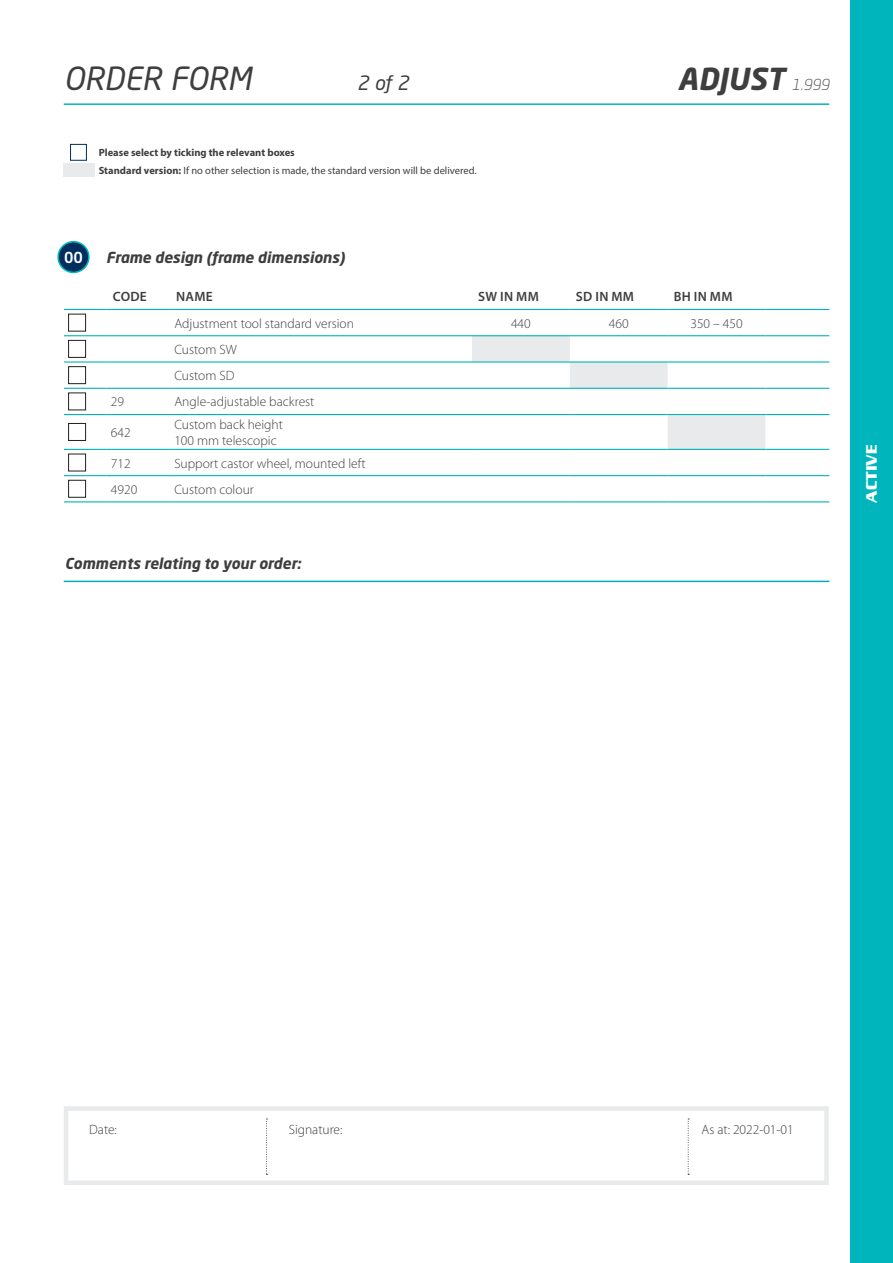
<style>
.page{position:relative;width:893px;height:1263px;background:#fff}
.page>*{position:absolute;margin:0;border:0;box-sizing:border-box;transform-origin:0 0}
.t1{font:italic 31.5px "Neo Sans Std";color:#3e3e3f}
.t2{font:italic 700 30px "Neo Sans Std";color:#3e3e3f}
.t3{font:italic 19.5px "Neo Sans Std";color:#3e3e3f}
.t4{font:italic 700 15px "Neo Sans Std";color:#3e3e3f}
.t5{font:700 15px "Enter Sansman";color:#fff}
.t6{font:500 15px "Neo Sans Std";color:#fff}
.t7{font:300 13.5px/26.2px "Myriad Pro";color:#3e3e3f}
.t8{font:600 13.5px "Myriad Pro";letter-spacing:.02em;color:#3e3e3f}
.t9{font:10.5px/17.4px "Myriad Pro";color:#3e3e3f}
.s1{font-weight:300;font-size:15px}
.s2{font-weight:700}
</style>
<div class="page">
<div style="left:850px;top:0;width:43px;height:1263px;background:#00b6bc"></div>
<hr style="left:64px;top:103px;width:765px;height:2px;background:#00b6bc">
<div style="left:70px;top:144px;width:17px;height:17px;border:1px solid #002e5e"></div>
<div style="left:64px;top:163px;width:31px;height:14px;background:#e9eaeb"></div>
<svg style="left:472px;top:336px;width:293px;height:113px"></svg>
<hr style="left:64px;top:309px;width:43px;height:1px;background:#00b6bc">
<hr style="left:107px;top:309px;width:63px;height:1px;background:#00b6bc">
<hr style="left:170px;top:309px;width:302px;height:1px;background:#00b6bc">
<hr style="left:472px;top:309px;width:98px;height:1px;background:#00b6bc">
<hr style="left:570px;top:309px;width:98px;height:1px;background:#00b6bc">
<hr style="left:668px;top:309px;width:97px;height:1px;background:#00b6bc">
<hr style="left:765px;top:309px;width:64px;height:1px;background:#00b6bc">
<hr style="left:64px;top:335px;width:43px;height:1px;background:#00b6bc">
<hr style="left:107px;top:335px;width:63px;height:1px;background:#00b6bc">
<hr style="left:170px;top:335px;width:302px;height:1px;background:#00b6bc">
<hr style="left:472px;top:335px;width:98px;height:1px;background:#00b6bc">
<hr style="left:570px;top:335px;width:98px;height:1px;background:#00b6bc">
<hr style="left:668px;top:335px;width:97px;height:1px;background:#00b6bc">
<hr style="left:765px;top:335px;width:64px;height:1px;background:#00b6bc">
<hr style="left:64px;top:361px;width:43px;height:2px;background:#00b6bc">
<hr style="left:107px;top:361px;width:63px;height:2px;background:#00b6bc">
<hr style="left:170px;top:361px;width:302px;height:2px;background:#00b6bc">
<hr style="left:472px;top:361px;width:98px;height:2px;background:#00b6bc">
<hr style="left:570px;top:361px;width:98px;height:2px;background:#00b6bc">
<hr style="left:668px;top:361px;width:97px;height:2px;background:#00b6bc">
<hr style="left:765px;top:361px;width:64px;height:2px;background:#00b6bc">
<hr style="left:64px;top:388px;width:43px;height:1px;background:#00b6bc">
<hr style="left:107px;top:388px;width:63px;height:1px;background:#00b6bc">
<hr style="left:170px;top:388px;width:302px;height:1px;background:#00b6bc">
<hr style="left:472px;top:388px;width:98px;height:1px;background:#00b6bc">
<hr style="left:570px;top:388px;width:98px;height:1px;background:#00b6bc">
<hr style="left:668px;top:388px;width:97px;height:1px;background:#00b6bc">
<hr style="left:765px;top:388px;width:64px;height:1px;background:#00b6bc">
<hr style="left:64px;top:414px;width:43px;height:1px;background:#00b6bc">
<hr style="left:107px;top:414px;width:63px;height:1px;background:#00b6bc">
<hr style="left:170px;top:414px;width:302px;height:1px;background:#00b6bc">
<hr style="left:472px;top:414px;width:98px;height:1px;background:#00b6bc">
<hr style="left:570px;top:414px;width:98px;height:1px;background:#00b6bc">
<hr style="left:668px;top:414px;width:97px;height:1px;background:#00b6bc">
<hr style="left:765px;top:414px;width:64px;height:1px;background:#00b6bc">
<hr style="left:64px;top:449px;width:43px;height:1px;background:#00b6bc">
<hr style="left:107px;top:449px;width:63px;height:1px;background:#00b6bc">
<hr style="left:170px;top:449px;width:302px;height:1px;background:#00b6bc">
<hr style="left:472px;top:449px;width:98px;height:1px;background:#00b6bc">
<hr style="left:570px;top:449px;width:98px;height:1px;background:#00b6bc">
<hr style="left:668px;top:449px;width:97px;height:1px;background:#00b6bc">
<hr style="left:765px;top:449px;width:64px;height:1px;background:#00b6bc">
<hr style="left:64px;top:475px;width:43px;height:1px;background:#00b6bc">
<hr style="left:107px;top:475px;width:63px;height:1px;background:#00b6bc">
<hr style="left:170px;top:475px;width:302px;height:1px;background:#00b6bc">
<hr style="left:472px;top:475px;width:98px;height:1px;background:#00b6bc">
<hr style="left:570px;top:475px;width:98px;height:1px;background:#00b6bc">
<hr style="left:668px;top:475px;width:97px;height:1px;background:#00b6bc">
<hr style="left:765px;top:475px;width:64px;height:1px;background:#00b6bc">
<hr style="left:64px;top:501px;width:43px;height:1px;background:#00b6bc">
<hr style="left:107px;top:501px;width:63px;height:1px;background:#00b6bc">
<hr style="left:170px;top:501px;width:302px;height:1px;background:#00b6bc">
<hr style="left:472px;top:501px;width:98px;height:1px;background:#00b6bc">
<hr style="left:570px;top:501px;width:98px;height:1px;background:#00b6bc">
<hr style="left:668px;top:501px;width:97px;height:1px;background:#00b6bc">
<hr style="left:765px;top:501px;width:64px;height:1px;background:#00b6bc">
<div style="left:68px;top:314px;width:18px;height:17px;border:1px solid #231f20"></div>
<div style="left:68px;top:340px;width:18px;height:18px;border:1px solid #231f20"></div>
<div style="left:68px;top:366px;width:18px;height:18px;border:1px solid #231f20"></div>
<div style="left:68px;top:392px;width:18px;height:18px;border:1px solid #231f20"></div>
<div style="left:68px;top:423px;width:18px;height:18px;border:1px solid #231f20"></div>
<div style="left:68px;top:454px;width:18px;height:17px;border:1px solid #231f20"></div>
<div style="left:68px;top:480px;width:18px;height:18px;border:1px solid #231f20"></div>
<div style="left:58px;top:242px;width:31px;height:30px;background:#002e5e;border-radius:50%"></div>
<div style="left:57px;top:241px;width:33px;height:32px;border:2px solid #00b6bc;border-radius:50%"></div>
<hr style="left:64px;top:581px;width:765px;height:1px;background:#00adba">
<svg style="left:266px;top:1119px;width:1px;height:56px"></svg>
<div style="left:64px;top:1106px;width:765px;height:79px;border:4px solid #e9eaeb"></div>
<svg style="left:688px;top:1119px;width:1px;height:56px"></svg>
<h1 class="t1" style="left:64px;top:59px;width:189px">ORDER FORM</h1>
<h3 class="t3" style="left:357px;top:71px;width:53px">2 of 2</h3>
<h2 class="t2" style="left:678px;top:60px;width:153px">ADJUST <span class="s1">1.999</span></h2>
<p class="t9" style="left:99px;top:144px;width:379px"><span class="s2">Please select by ticking the relevant boxes<br>Standard version:</span> If no other selection is made, the standard version will be delivered.</p>
<p class="t6" style="left:64px;top:248px;width:20px">00</p>
<p class="t4" style="left:106px;top:248px;width:240px">Frame design (frame dimensions)</p>
<p class="t8" style="left:113px;top:288px;width:36px">CODE</p>
<p class="t8" style="left:176px;top:288px;width:38px">NAME</p>
<p class="t8" style="left:478px;top:288px;width:62px">SW IN MM</p>
<p class="t8" style="left:576px;top:288px;width:60px">SD IN MM</p>
<p class="t8" style="left:674px;top:288px;width:60px">BH IN MM</p>
<p class="t7" style="left:174px;top:310px;width:181px">Adjustment tool standard version</p>
<p class="t7" style="left:511px;top:310px;width:21px">440</p>
<p class="t7" style="left:609px;top:310px;width:21px">460</p>
<p class="t7" style="left:690px;top:310px;width:54px">350 – 450</p>
<p class="t7" style="left:174px;top:337px;width:64px">Custom SW<br>Custom SD</p>
<p class="t7" style="left:111px;top:389px;width:15px">29</p>
<p class="t7" style="left:174px;top:389px;width:142px">Angle-adjustable backrest</p>
<p class="t7" style="left:111px;top:420px;width:21px">642</p>
<p class="t7" style="left:174px;top:417px;width:110px;line-height:16.2px">Custom back height<br>100 mm telescopic</p>
<p class="t7" style="left:111px;top:450px;width:21px">712</p>
<p class="t7" style="left:174px;top:450px;width:193px">Support castor wheel, mounted left</p>
<p class="t7" style="left:111px;top:476px;width:28px">4920</p>
<p class="t7" style="left:174px;top:476px;width:81px">Custom colour</p>
<p class="t4" style="left:65px;top:553px;width:238px">Comments relating to your order:</p>
<p class="t5" style="left:863px;top:503px;width:60px;rotate:-90deg">ACTIVE</p>
<p class="t7" style="left:89px;top:1117px;width:29px">Date:</p>
<p class="t7" style="left:289px;top:1117px;width:55px">Signature:</p>
<p class="t7" style="left:702px;top:1117px;width:94px">As at: 2022-01-01</p>
</div>
